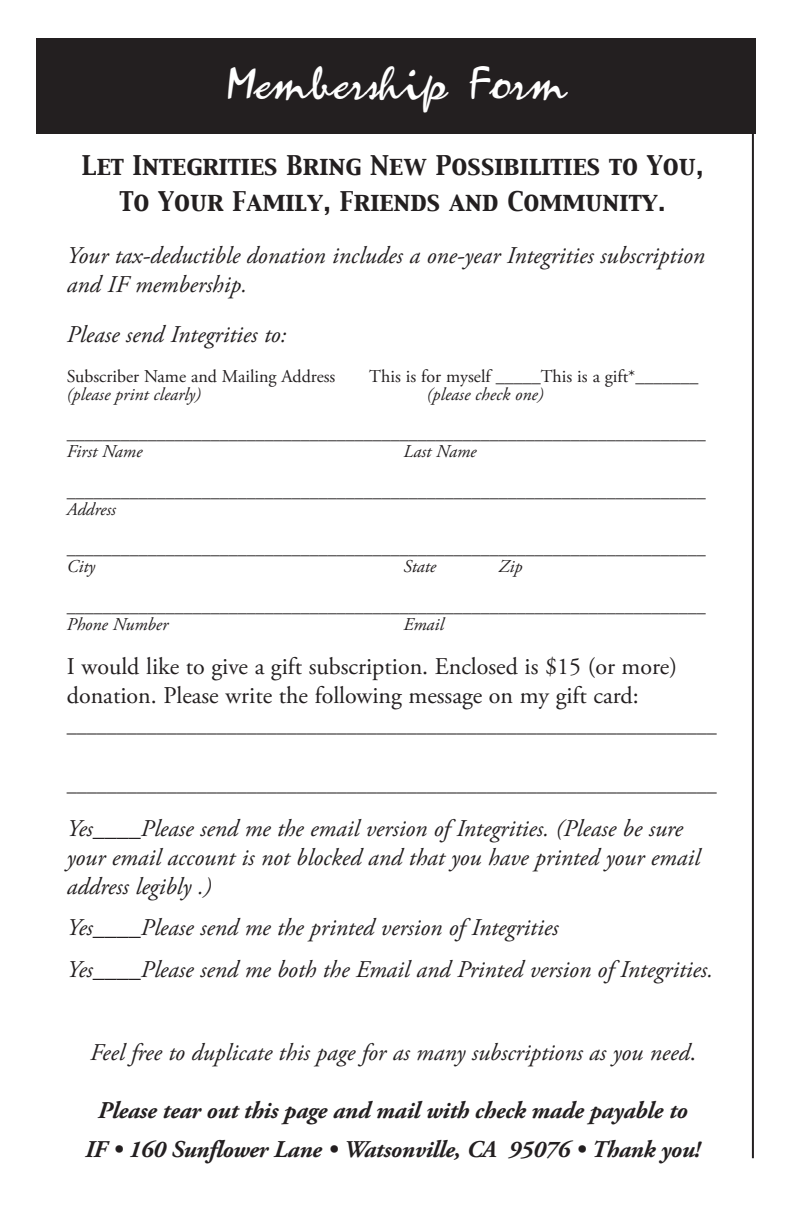
<style>
.page{position:relative;width:792px;height:1224px;background:#fff}
.page>*{position:absolute;margin:0;border:0;box-sizing:border-box;transform-origin:0 0}
.t1{font:48px "Zephyr Script";color:#fff}
.t2{font:italic 24px/28.8px "Adobe Garamond Pro";color:#231f20}
.t3{font:24px/28.8px "Adobe Garamond Pro";color:#231f20}
.t4{font:italic 700 24px/39.6px "Adobe Garamond Pro";letter-spacing:-.01em;color:#231f20;text-align:center}
.t5{font:24px/36px "Capitals";color:#231f20;text-align:center}
.t6{font:20px "Adobe Garamond Pro";color:#231f20}
.t7{font:italic 18px/39.6px "Adobe Garamond Pro";color:#231f20}
.t8{font:18px "Adobe Garamond Pro";color:#231f20}
.s1{font-style:normal}
</style>
<div class="page">
<div style="left:36px;top:38px;width:720px;height:96px;background:#231f20"></div>
<hr style="left:752px;top:131px;width:2px;height:1027px;background:#231f20">
<h1 class="t1" style="left:227px;top:54px;width:341px">Membership Form</h1>
<p class="t5" style="left:82px;top:149px;width:624px">Let Integrities Bring New Possibilities to You,<br>To Your Family, Friends and Community.</p>
<p class="t2" style="left:67px;top:243px;width:640px">Your tax-deductible donation includes a one-year Integrities subscription and IF membership.</p>
<p class="t2" style="left:67px;top:322px;width:221px">Please send Integrities to:</p>
<p class="t8" style="left:67px;top:369px;width:270px">Subscriber Name and Mailing Address</p>
<p class="t8" style="left:369px;top:369px;width:331px">This is for myself _____This is a gift*_______</p>
<p class="t7" style="left:67px;top:376px;width:136px">(please print clearly)</p>
<p class="t7" style="left:67px;top:376px;width:640px;text-indent:360px">(please check one) _______________________________________________________________________</p>
<p class="t7" style="left:67px;top:433px;width:77px">First Name</p>
<p class="t7" style="left:404px;top:433px;width:74px">Last Name</p>
<p class="t7" style="left:67px;top:484px;width:640px;line-height:18px">_______________________________________________________________________<br>Address</p>
<p class="t7" style="left:67px;top:541px;width:640px;line-height:18px">_______________________________________________________________________<br>City</p>
<p class="t7" style="left:67px;top:548px;width:640px;text-indent:432px">Zip _______________________________________________________________________</p>
<p class="t7" style="left:67px;top:606px;width:103px">Phone Number</p>
<p class="t7" style="left:404px;top:606px;width:42px">Email</p>
<p class="t3" style="left:67px;top:654px;width:612px">I would like to give a gift subscription. Enclosed is $15 (or more) donation. Please write the following message on my gift card:</p>
<p class="t6" style="left:67px;top:718px;width:651px">_________________________________________________________________</p>
<p class="t7" style="left:404px;top:548px;width:34px">State</p>
<p class="t6" style="left:67px;top:777px;width:651px">_________________________________________________________________</p>
<p class="t2" style="left:67px;top:816px;width:635px">Yes____Please send me the email version of Integrities. (Please be sure your email account is not blocked and that you have printed your email address legibly .)</p>
<p class="t2" style="left:67px;top:909px;width:648px;line-height:41.6px">Yes____Please send me the printed version of Integrities<br>Yes____Please send me both the Email and Printed version of Integrities.</p>
<p class="t2" style="left:90px;top:1040px;width:607px">Feel free to duplicate this page for as many subscriptions as you need<span class="s1">.</span></p>
<p class="t4" style="left:85px;top:1092px;width:617px">Please tear out this page and mail with check made payable to<br>IF • 160 Sunflower Lane • Watsonville, CA 95076 • Thank you!</p>
</div>
